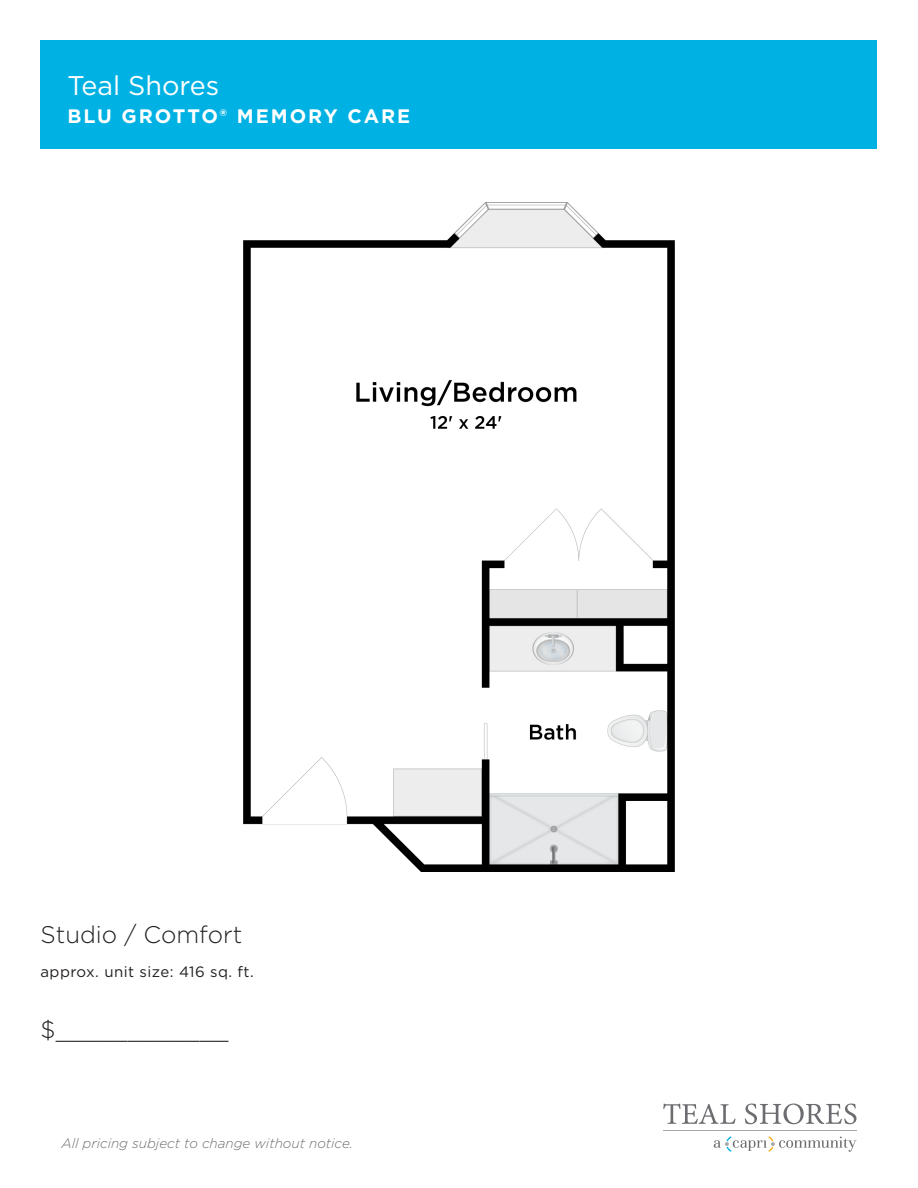
<style>
.page{position:relative;width:918px;height:1188px;background:#fff}
.page>*{position:absolute;margin:0;border:0;box-sizing:border-box;transform-origin:0 0}
.t1{font:27px "Gotham";color:#fff}
.t2{font:300 24px "Gotham";color:#231f20}
.t3{font:700 19.5px "Gotham";letter-spacing:.1em;color:#fff}
.t4{font:15px "Gotham";letter-spacing:.03em;color:#231f20}
.t5{font:italic 300 13.5px "Gotham";color:#6c6d70}
</style>
<div class="page">
<div style="left:40px;top:40px;width:838px;height:109px;background:#00b2e3"></div>
<img style="left:244px;top:202px;width:430px;height:669px">
<svg style="left:714px;top:1136px;width:142px;height:16px"></svg>
<hr style="left:663px;top:1130px;width:193px;height:1px;background:#a8a9ad">
<svg style="left:663px;top:1104px;width:73px;height:20px"></svg>
<svg style="left:745px;top:1104px;width:111px;height:20px"></svg>
<p class="t1" style="left:68px;top:68px;width:153px">Teal Shores</p>
<p class="t3" style="left:68px;top:104px;width:344px">BLU GROTTO® MEMORY CARE</p>
<p class="t2" style="left:40px;top:920px;width:203px">Studio / Comfort</p>
<p class="t4" style="left:40px;top:962px;width:215px">approx. unit size: 416 sq. ft.</p>
<p class="t2" style="left:40px;top:1014px;width:189px">$____________</p>
<p class="t5" style="left:62px;top:1134px;width:293px">All pricing subject to change without notice.</p>
</div>
